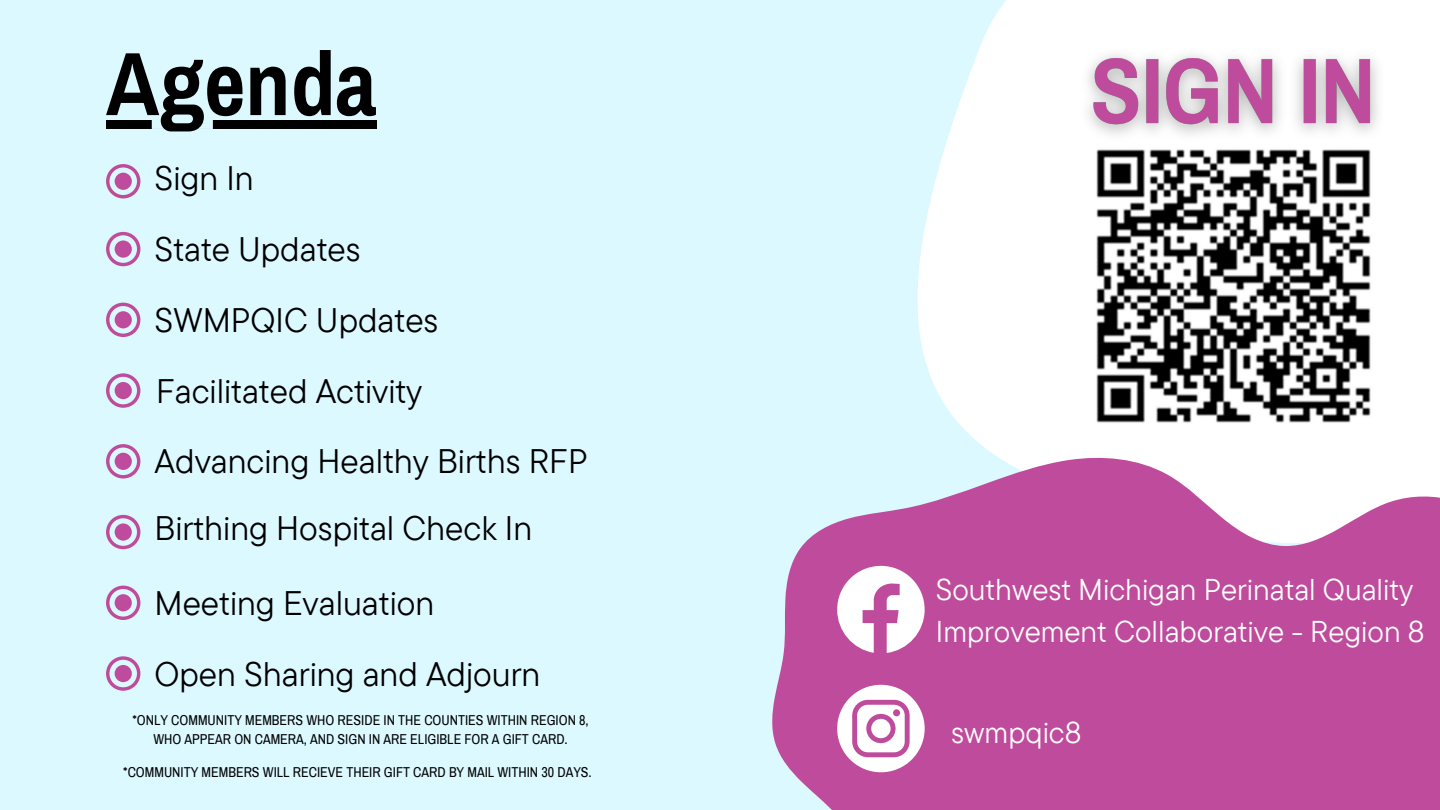
<style>
.page{position:relative;width:1440px;height:810px;background:#dcf9ff}
.page>*{position:absolute;margin:0;border:0;box-sizing:border-box;transform-origin:0 0}
.t1{font:700 90px "Archivo Narrow";color:#000}
.t2{font:33.9px "TT Commons Pro";color:#000}
.t3{font:30px/42px "TT Commons Pro";color:#fff}
.t4{font:14px/19.5px "Archivo Narrow";color:#000;text-align:center}
</style>
<div class="page">
<svg style="left:917px;top:0;width:523px;height:455px;background:#fafeff"></svg>
<img style="left:1072px;top:125px;width:323px;height:323px">
<svg style="left:772px;top:455px;width:668px;height:355px;background:#c667ac"></svg>
<svg style="left:837px;top:566px;width:88px;height:87px;background:#e6bad9"></svg>
<svg style="left:837px;top:685px;width:88px;height:87px;background:#e6b8d8"></svg>
<svg style="left:106px;top:164px;width:34px;height:34px"></svg>
<svg style="left:106px;top:120px;width:271px;height:9px;fill:#000"></svg>
<img style="left:1071px;top:38px;width:323px;height:113px">
<svg style="left:106px;top:232px;width:34px;height:34px"></svg>
<svg style="left:106px;top:303px;width:34px;height:34px"></svg>
<svg style="left:106px;top:373px;width:34px;height:35px"></svg>
<svg style="left:106px;top:444px;width:34px;height:35px"></svg>
<svg style="left:106px;top:515px;width:34px;height:34px"></svg>
<svg style="left:106px;top:586px;width:34px;height:34px"></svg>
<svg style="left:106px;top:656px;width:34px;height:35px"></svg>
<p class="t1" style="left:106px;top:36px;width:272px">Agenda</p>
<p class="t2" style="left:155px;top:157px;width:101px">Sign In</p>
<p class="t2" style="left:155px;top:227px;width:208px">State Updates</p>
<p class="t2" style="left:155px;top:298px;width:285px">SWMPQIC Updates</p>
<p class="t2" style="left:156px;top:369px;width:268px">Facilitated Activity</p>
<p class="t2" style="left:155px;top:440px;width:435px">Advancing Healthy Births RFP</p>
<p class="t2" style="left:155px;top:506px;width:379px">Birthing Hospital Check In</p>
<p class="t2" style="left:155px;top:581px;width:281px">Meeting Evaluation</p>
<p class="t2" style="left:155px;top:652px;width:387px">Open Sharing and Adjourn</p>
<p class="t4" style="left:132px;top:710px;width:458px">*ONLY COMMUNITY MEMBERS WHO RESIDE IN THE COUNTIES WITHIN REGION 8,<br>WHO APPEAR ON CAMERA, AND SIGN IN ARE ELIGIBLE FOR A GIFT CARD.</p>
<p class="t4" style="left:123px;top:762px;width:470px">*COMMUNITY MEMBERS WILL RECIEVE THEIR GIFT CARD BY MAIL WITHIN 30 DAYS.</p>
<p class="t3" style="left:936px;top:567px;width:490px">Southwest Michigan Perinatal Quality<br>Improvement Collaborative - Region 8</p>
<p class="t3" style="left:951px;top:711px;width:132px">swmpqic8</p>
</div>
